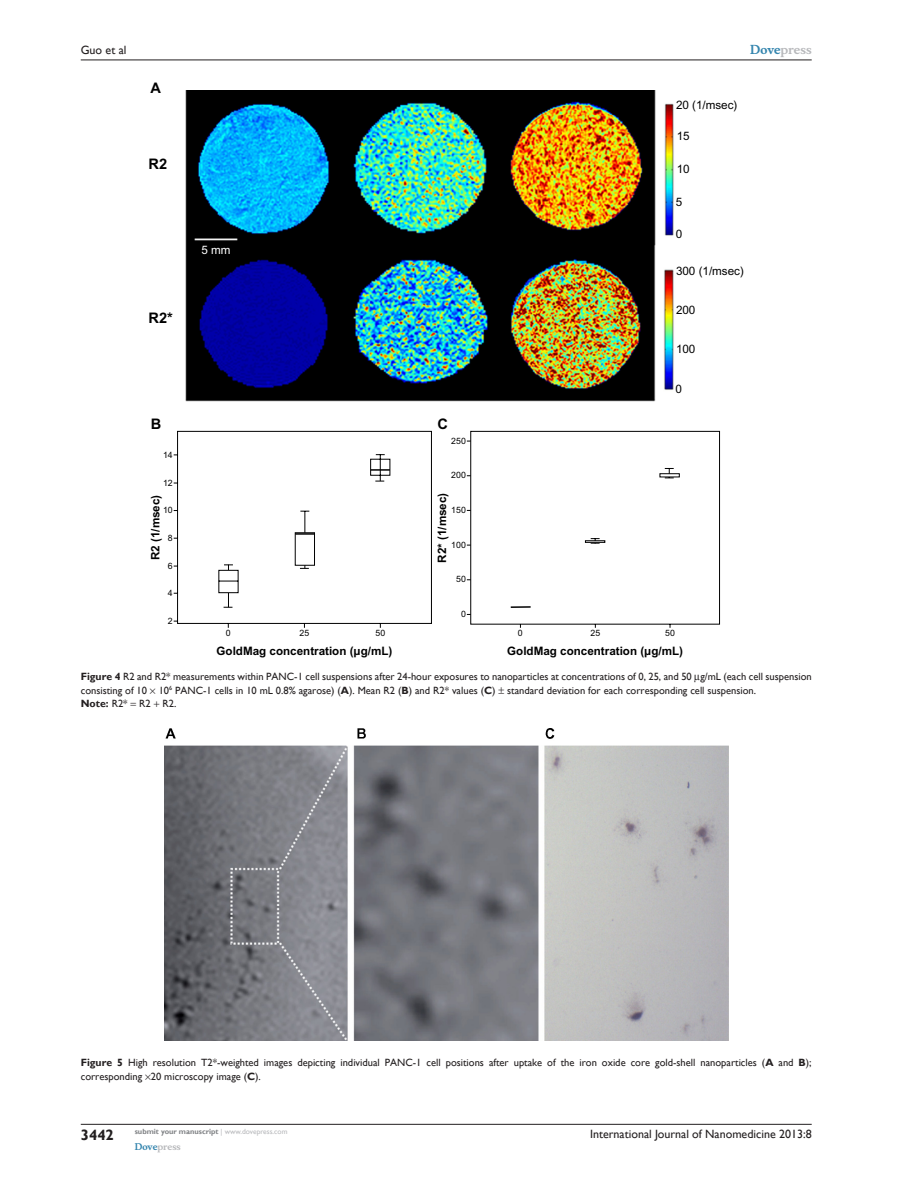
<style>
.page{position:relative;width:918px;height:1188px;background:#fff}
.page>*{position:absolute;margin:0;border:0;box-sizing:border-box;transform-origin:0 0}
.t1{font:700 15px "Gill Sans";color:#231f20}
.t2{font:700 14.55px "Arial";color:#000}
.t3{font:12px "Gill Sans";color:#231f20}
.t4{font:700 12px "Musee";color:#b8b9bc}
.t5{font:700 11.7px "Arial";color:#000}
.t6{font:11.7px "Arial";color:#000}
.t7{font:11.7px "Arial";color:#fff}
.FC{font:10.5px/13.5px "Gill Sans";color:#231f20}
.t8{font:700 9px "Musee";color:#b8b9bc}
.t9{font:8.7px "Arial";color:#000}
.t10{font:700 7.5px "Gill Sans";color:#808285}
.s1{color:#3485ae}
.s2{font-weight:700}
.s3{font-weight:400;color:#b8b9bc}
</style>
<div class="page">
<hr style="left:81px;top:1124px;width:731px;height:1px;background:#231f20">
<hr style="left:81px;top:60px;width:731px;height:1px;background:#231f20">
<img style="left:186px;top:90px;width:488px;height:312px">
<svg style="left:173px;top:431px;width:547px;height:197px"></svg>
<svg style="left:218px;top:454px;width:382px;height:154px"></svg>
<svg style="left:371px;top:469px;width:19px;height:2px"></svg>
<hr style="left:304px;top:511px;width:1px;height:57px;background:#000">
<div style="left:295px;top:532px;width:20px;height:34px;background:#fff;border:1px solid #000"></div>
<hr style="left:295px;top:533px;width:20px;height:2px;background:#000">
<hr style="left:511px;top:606px;width:20px;height:2px;background:#000">
<div style="left:585px;top:540px;width:20px;height:3px;border:1px solid #000"></div>
<svg style="left:665px;top:468px;width:9px;height:11px"></svg>
<svg style="left:660px;top:473px;width:20px;height:4px"></svg>
<img style="left:164px;top:729px;width:564px;height:312px">
<p class="t3" style="left:81px;top:43px;width:47px">Guo et al</p>
<p class="t2" style="left:151px;top:80px;width:12px">A</p>
<p class="t2" style="left:149px;top:156px;width:20px">R2</p>
<p class="t2" style="left:149px;top:309px;width:26px">R2*</p>
<p class="t7" style="left:201px;top:243px;width:31px">5 mm</p>
<p class="t2" style="left:151px;top:415px;width:12px">B</p>
<p class="t2" style="left:437px;top:415px;width:12px">C</p>
<p class="t9" style="left:163px;top:450px;width:11px">14</p>
<p class="t9" style="left:451px;top:436px;width:16px">250</p>
<p class="t9" style="left:451px;top:470px;width:16px">200</p>
<p class="t9" style="left:451px;top:505px;width:16px">150</p>
<p class="t9" style="left:451px;top:540px;width:16px">100</p>
<p class="t9" style="left:456px;top:574px;width:11px">50</p>
<p class="t9" style="left:461px;top:609px;width:6px">0</p>
<p class="t9" style="left:163px;top:478px;width:11px">12</p>
<p class="t9" style="left:163px;top:505px;width:11px">10</p>
<p class="t9" style="left:168px;top:533px;width:6px">8</p>
<p class="t9" style="left:168px;top:561px;width:6px">6</p>
<p class="t9" style="left:168px;top:588px;width:6px">4</p>
<p class="t9" style="left:168px;top:616px;width:6px">2</p>
<p class="t5" style="left:148px;top:560px;width:67px;rotate:-90deg">R2 (1/msec)</p>
<p class="t5" style="left:435px;top:563px;width:71px;rotate:-90deg">R2* (1/msec)</p>
<p class="t4" style="left:750px;top:43px;width:63px"><span class="s1">Dove</span>press</p>
<p class="t6" style="left:676px;top:98px;width:63px">20 (1/msec)</p>
<p class="t6" style="left:677px;top:130px;width:14px">15</p>
<p class="t6" style="left:677px;top:162px;width:14px">10</p>
<p class="t6" style="left:676px;top:195px;width:8px">5</p>
<p class="t6" style="left:676px;top:227px;width:8px">0</p>
<p class="t6" style="left:676px;top:264px;width:69px">300 (1/msec)</p>
<p class="t6" style="left:676px;top:303px;width:21px">200</p>
<p class="t6" style="left:676px;top:342px;width:21px">100</p>
<p class="t6" style="left:675px;top:382px;width:8px">0</p>
<p class="t9" style="left:226px;top:628px;width:6px">0</p>
<p class="t9" style="left:300px;top:628px;width:11px">25</p>
<p class="t9" style="left:376px;top:628px;width:11px">50</p>
<p class="t9" style="left:518px;top:628px;width:6px">0</p>
<p class="t9" style="left:591px;top:628px;width:11px">25</p>
<p class="t9" style="left:665px;top:628px;width:11px">50</p>
<p class="t5" style="left:217px;top:644px;width:177px">GoldMag concentration (µg/mL)</p>
<p class="t5" style="left:507px;top:644px;width:177px">GoldMag concentration (µg/mL)</p>
<p class="FC" style="left:81px;top:670px;width:732px"><span class="s2">Figure 4</span> R2 and R2* measurements within PANC-1 cell suspensions after 24-hour exposures to nanoparticles at concentrations of 0, 25, and 50 g/mL (each cell suspension consisting of 10 10<sup>6</sup> PANC-1 cells in 10 mL 0.8% agarose) (<span class="s2">A</span>). Mean R2 (<span class="s2">B</span>) and R2* values (<span class="s2">C</span>) standard deviation for each corresponding cell suspension.</p>
<p class="FC" style="left:81px;top:697px;width:97px"><span class="s2">Note:</span> R2* R2 R2.</p>
<p class="FC" style="left:81px;top:1056px;width:732px"><span class="s2">Figure 5</span> High resolution T2*-weighted images depicting individual PANC-1 cell positions after uptake of the iron oxide core gold-shell nanoparticles (<span class="s2">A</span> and <span class="s2">B</span>); corresponding 20 microscopy image (<span class="s2">C</span>).</p>
<h1 class="t1" style="left:81px;top:1126px;width:35px">3442</h1>
<p class="t10" style="left:135px;top:1127px;width:154px">submit your manuscript <span class="s3">| www.dovepress.com</span></p>
<p class="t8" style="left:135px;top:1141px;width:48px"><span class="s1">Dove</span>press</p>
<p class="t3" style="left:590px;top:1127px;width:223px">International Journal of Nanomedicine 2013:8</p>
</div>
